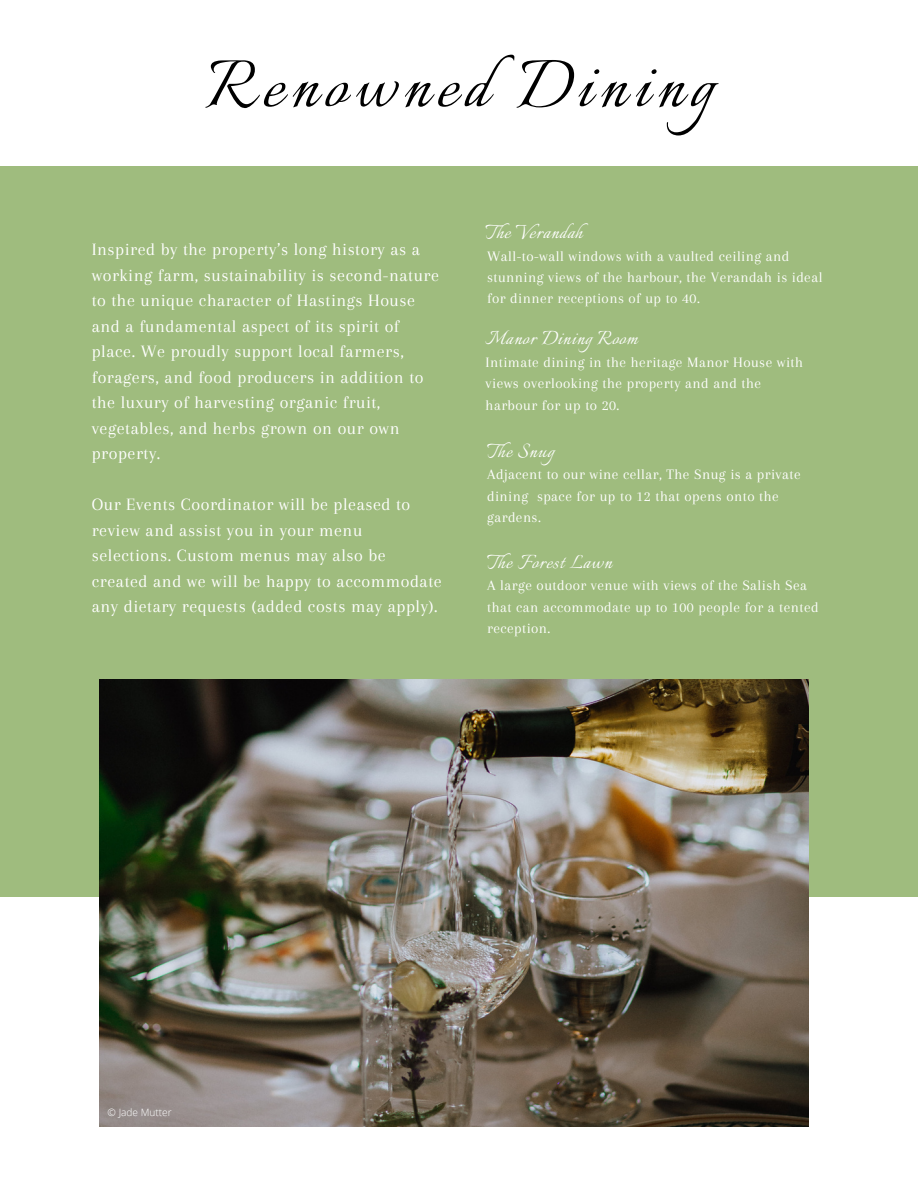
<style>
.page{position:relative;width:918px;height:1188px;background:#fff}
.page>*{position:absolute;margin:0;border:0;box-sizing:border-box;transform-origin:0 0}
.t1{font:84px "Italianno";letter-spacing:.08em;color:#000}
.t2{font:24px "Italianno";letter-spacing:.03em;color:#fff}
.t3{font:18px/25.5px "Arapey";letter-spacing:.03em;color:#fff}
.t4{font:15px/21.3px "Arapey";letter-spacing:.03em;color:#fff}
.t5{font:300 10.2px "Open Sans";color:#fff}
</style>
<div class="page">
<div style="left:0;top:167px;width:918px;height:730px;background:#9fbc7e"></div>
<img style="left:100px;top:679px;width:709px;height:447px">
<p class="t1" style="left:205px;top:39px;width:509px">Renowned Dining</p>
<p class="t3" style="left:92px;top:237px;width:349px">Inspired by the property’s long history as a working farm, sustainability is second-nature to the unique character of Hastings House and a fundamental aspect of its spirit of place. We proudly support local farmers, foragers, and food producers in addition to the luxury of harvesting organic fruit, vegetables, and herbs grown on our own property.</p>
<p class="t3" style="left:92px;top:492px;width:351px">Our Events Coordinator will be pleased to review and assist you in your menu selections. Custom menus may also be created and we will be happy to accommodate any dietary requests (added costs may apply).</p>
<p class="t2" style="left:486px;top:219px;width:98px">The Verandah</p>
<p class="t4" style="left:487px;top:245px;width:337px">Wall-to-wall windows with a vaulted ceiling and stunning views of the harbour, the Verandah is ideal for dinner receptions of up to 40.</p>
<p class="t2" style="left:486px;top:325px;width:154px">Manor Dining Room</p>
<p class="t4" style="left:486px;top:352px;width:319px">Intimate dining in the heritage Manor House with views overlooking the property and and the harbour for up to 20.</p>
<p class="t2" style="left:487px;top:437px;width:69px">The Snug</p>
<p class="t4" style="left:487px;top:464px;width:315px">Adjacent to our wine cellar, The Snug is a private dining space for up to 12 that opens onto the gardens.</p>
<p class="t2" style="left:487px;top:548px;width:126px">The Forest Lawn</p>
<p class="t4" style="left:487px;top:575px;width:333px">A large outdoor venue with views of the Salish Sea that can accommodate up to 100 people for a tented reception.</p>
<p class="t5" style="left:108px;top:1105px;width:66px">© Jade Mutter</p>
</div>
